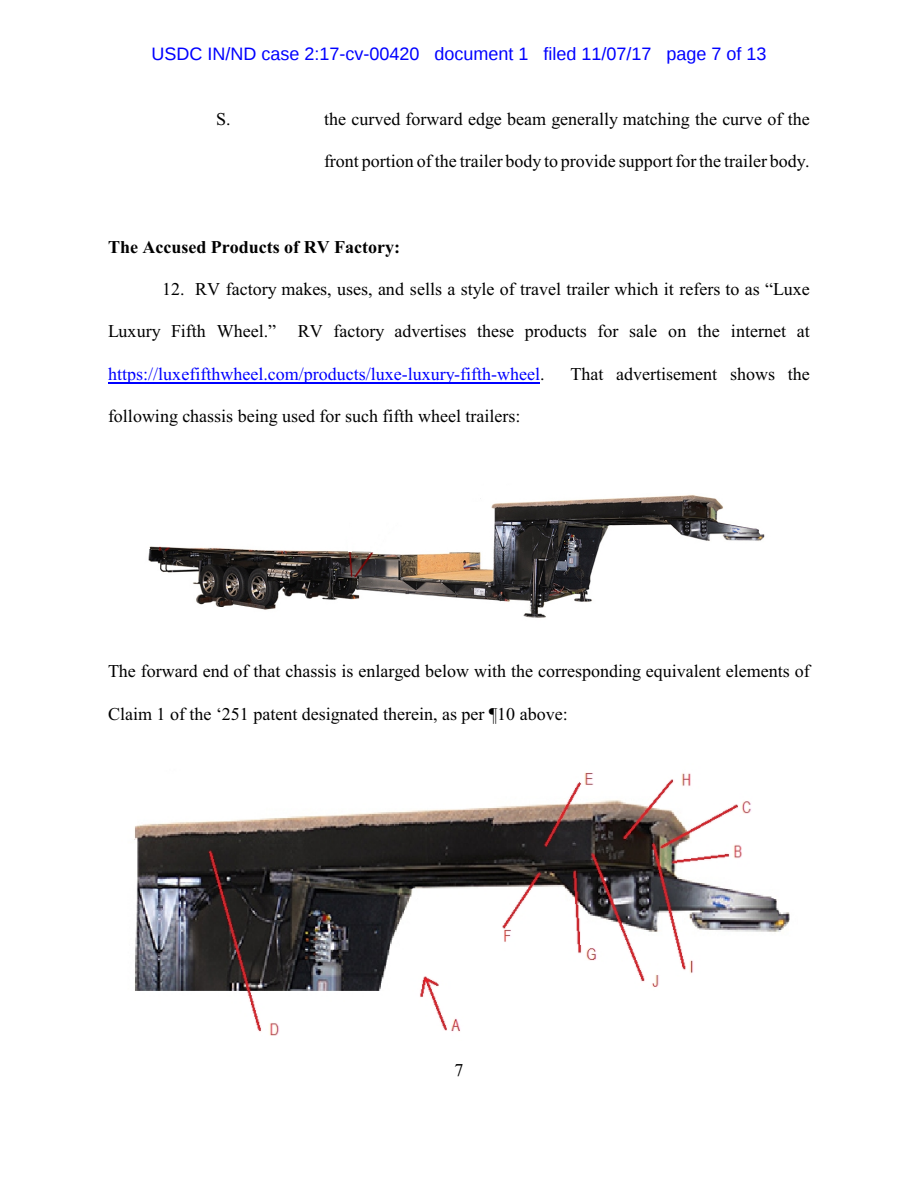
<style>
.page{position:relative;width:918px;height:1188px;background:#fff}
.page>*{position:absolute;margin:0;border:0;box-sizing:border-box;transform-origin:0 0}
.t1{font:18px "Times";color:#000}
.t2{font:18px "Times";color:#00f}
.t3{font:18px "Liberation Sans";color:#00f}
.t4{font:700 18px "Times";color:#000}
.s1{color:#000}
</style>
<div class="page">
<img style="left:148px;top:495px;width:617px;height:123px">
<img style="left:134px;top:773px;width:656px;height:263px">
<hr style="left:108px;top:382px;width:432px;height:2px;background:#00f">
<p class="t3" style="left:152px;top:47px;width:616px">USDC IN/ND case 2:17-cv-00420 document 1 filed 11/07/17 page 7 of 13</p>
<p class="t1" style="left:216px;top:112px;width:16px">S.</p>
<p class="t1" style="left:324px;top:112px;width:487px">the curved forward edge beam generally matching the curve of the</p>
<p class="t1" style="left:324px;top:155px;width:487px">front portion of the trailer body to provide support for the trailer body.</p>
<p class="t4" style="left:108px;top:241px;width:294px">The Accused Products of RV Factory:</p>
<p class="t1" style="left:162px;top:282px;width:649px">12. RV factory makes, uses, and sells a style of travel trailer which it refers to as “Luxe</p>
<p class="t1" style="left:108px;top:325px;width:703px">Luxury Fifth Wheel.” RV factory advertises these products for sale on the internet at</p>
<p class="t2" style="left:108px;top:367px;width:438px">https://luxefifthwheel.com/products/luxe-luxury-fifth-wheel<span class="s1">.</span></p>
<p class="t1" style="left:570px;top:367px;width:241px">That advertisement shows the</p>
<p class="t1" style="left:108px;top:410px;width:414px">following chassis being used for such fifth wheel trailers:</p>
<p class="t1" style="left:108px;top:665px;width:703px">The forward end of that chassis is enlarged below with the corresponding equivalent elements of</p>
<p class="t1" style="left:108px;top:707px;width:461px">Claim 1 of the ‘251 patent designated therein, as per ¶10 above:</p>
<p class="t1" style="left:454px;top:1063px;width:10px">7</p>
</div>
